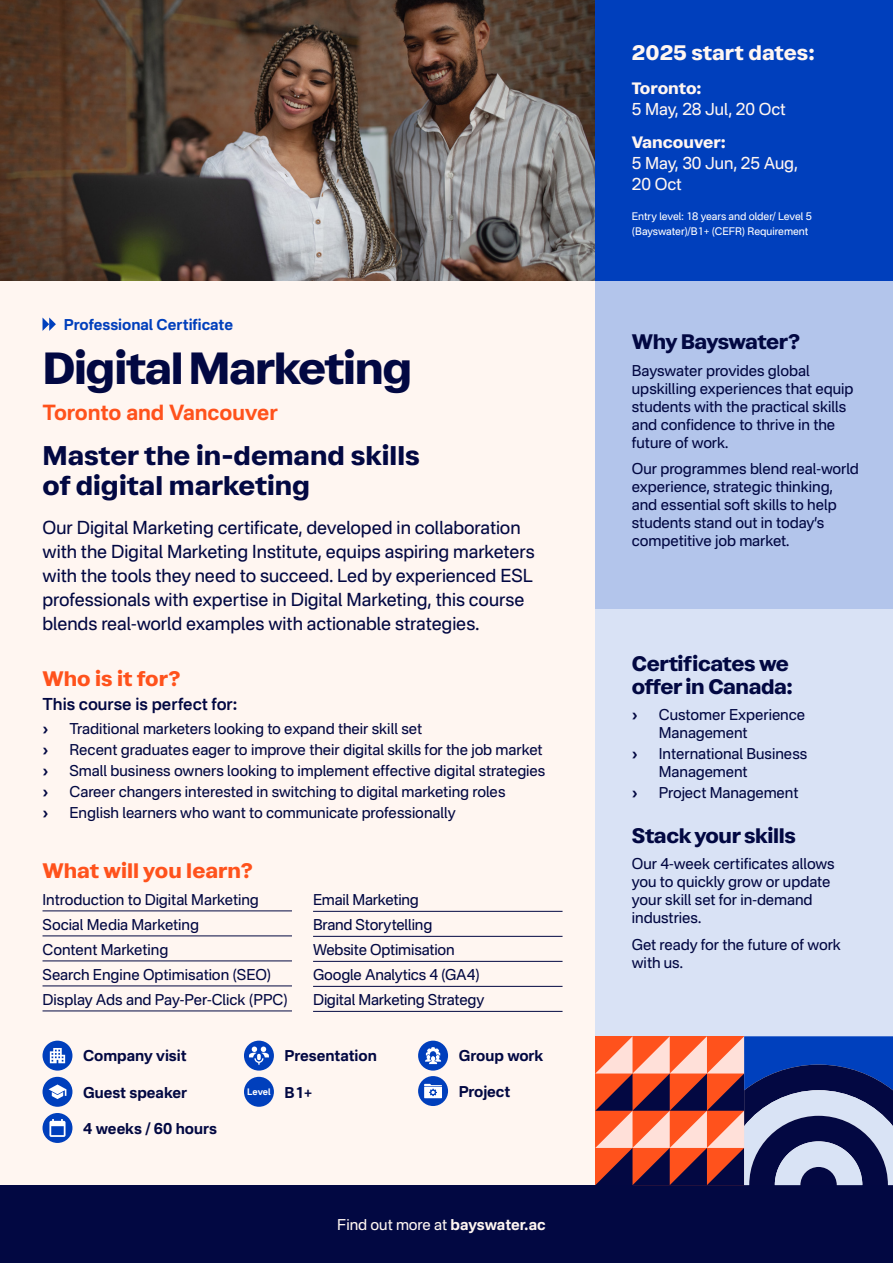
<style>
.page{position:relative;width:893px;height:1263px;background:#fff6f1}
.page>*{position:absolute;margin:0;border:0;box-sizing:border-box;transform-origin:0 0}
.H1_Title{font:700 45px "Atak";letter-spacing:-.03em;color:#020842}
.Large_Body{font:700 27px/30px "Atak";color:#020842}
.Subheader{font:700 21px/22.5px "Atak";letter-spacing:-.02em;color:#020842}
.Subheader-2{font:700 21px "Atak";color:#ff521c}
.t1{font:700 21px "Nacelle";letter-spacing:-.005em;color:#ff521c}
.H1_Title-2{font:700 21px "Atak";color:#fff6f1}
.Large_Body-2{font:18px/24px "Nacelle";color:#020842}
.H1_Title-3{font:16.5px/21px "Nacelle";color:#fff6f1}
.Bullet_List{font:600 16.5px "Nacelle";color:#020842}
.Subheader-3{font:15px/18px "Nacelle";letter-spacing:-.005em;color:#020842}
.Line_List{font:15px "Nacelle";letter-spacing:-.01em;color:#020842}
.Large_Body-3{font:700 15px "Nacelle";color:#020842}
.URL{font:15px "Nacelle";letter-spacing:-.005em;color:#fff6f1}
.Page_Details{font:700 15px "Nacelle";color:#003fbc}
.H1_Title-4{font:10.5px/15px "Nacelle";letter-spacing:-.005em;color:#fff}
.Large_Body-4{font:700 9px "Nacelle";letter-spacing:-.01em;color:#fff}
.s1{font-weight:700}
.s2{font-family:"Atak";font-weight:700}
</style>
<div class="page">
<div style="left:595px;top:280px;width:298px;height:329px;background:#b3c5eb"></div>
<div style="left:595px;top:609px;width:298px;height:444px;background:#d9e2f5"></div>
<img style="left:0;top:0;width:595px;height:280px">
<div style="left:595px;top:0;width:298px;height:280px;background:#003fbc"></div>
<div style="left:0;top:1185px;width:893px;height:78px;background:#020842"></div>
<hr style="left:43px;top:910px;width:249px;height:1px;background:#020842">
<hr style="left:43px;top:935px;width:249px;height:1px;background:#020842">
<hr style="left:43px;top:960px;width:249px;height:1px;background:#020842">
<hr style="left:43px;top:985px;width:249px;height:1px;background:#020842">
<hr style="left:43px;top:1010px;width:249px;height:1px;background:#020842">
<hr style="left:313px;top:911px;width:249px;height:1px;background:#020842">
<hr style="left:313px;top:936px;width:249px;height:1px;background:#020842">
<hr style="left:313px;top:961px;width:249px;height:1px;background:#020842">
<hr style="left:313px;top:986px;width:249px;height:1px;background:#020842">
<hr style="left:313px;top:1011px;width:249px;height:1px;background:#020842">
<svg style="left:595px;top:1036px;width:298px;height:149px"></svg>
<div style="left:43px;top:1041px;width:29px;height:29px;background:#003fbc;border-radius:50%"></div>
<svg style="left:50px;top:1048px;width:15px;height:15px"></svg>
<div style="left:244px;top:1077px;width:30px;height:30px;background:#003fbc;border-radius:50%"></div>
<div style="left:244px;top:1041px;width:30px;height:29px;background:#003fbc;border-radius:50%"></div>
<svg style="left:249px;top:1046px;width:20px;height:19px"></svg>
<div style="left:43px;top:1077px;width:29px;height:30px;background:#003fbc;border-radius:50%"></div>
<svg style="left:49px;top:1084px;width:17px;height:15px"></svg>
<div style="left:418px;top:1076px;width:30px;height:30px;background:#003fbc;border-radius:50%"></div>
<div style="left:418px;top:1041px;width:30px;height:29px;background:#003fbc;border-radius:50%"></div>
<div style="left:43px;top:1113px;width:29px;height:30px;background:#003fbc;border-radius:50%"></div>
<svg style="left:49px;top:1119px;width:17px;height:18px"></svg>
<svg style="left:425px;top:1047px;width:16px;height:17px"></svg>
<svg style="left:424px;top:1084px;width:18px;height:14px"></svg>
<svg style="left:43px;top:317px;width:13px;height:14px"></svg>
<p class="Page_Details" style="left:64px;top:315px;width:171px">Professional Certificate</p>
<p class="H1_Title" style="left:43px;top:340px;width:371px">Digital Marketing</p>
<p class="t1" style="left:43px;top:399px;width:237px">Toronto and Vancouver</p>
<p class="Large_Body" style="left:43px;top:440px;width:379px">Master the in-demand skills of digital marketing</p>
<p class="Large_Body-2" style="left:43px;top:515px;width:494px">Our Digital Marketing certificate, developed in collaboration with the Digital Marketing Institute, equips aspiring marketers with the tools they need to succeed. Led by experienced ESL professionals with expertise in Digital Marketing, this course blends real-world examples with actionable strategies.</p>
<p class="Subheader-2" style="left:43px;top:665px;width:139px">Who is it for?</p>
<p class="Bullet_List" style="left:43px;top:694px;width:196px">This course is perfect for:</p>
<p class="Large_Body-3" style="left:43px;top:719px;width:8px">›</p>
<p class="Subheader-3" style="left:70px;top:719px;width:354px">Traditional marketers looking to expand their skill set</p>
<p class="Large_Body-3" style="left:43px;top:740px;width:8px">›</p>
<p class="Subheader-3" style="left:70px;top:740px;width:474px">Recent graduates eager to improve their digital skills for the job market</p>
<p class="Large_Body-3" style="left:43px;top:761px;width:8px">›</p>
<p class="Subheader-3" style="left:70px;top:761px;width:477px">Small business owners looking to implement effective digital strategies</p>
<p class="Large_Body-3" style="left:43px;top:782px;width:8px">›</p>
<p class="Subheader-3" style="left:70px;top:782px;width:437px">Career changers interested in switching to digital marketing roles</p>
<p class="Large_Body-3" style="left:43px;top:803px;width:8px">›</p>
<p class="Subheader-3" style="left:70px;top:803px;width:387px">English learners who want to communicate professionally</p>
<p class="Subheader-2" style="left:43px;top:858px;width:212px">What will you learn?</p>
<p class="Line_List" style="left:43px;top:890px;width:218px">Introduction to Digital Marketing</p>
<p class="Line_List" style="left:43px;top:915px;width:158px">Social Media Marketing</p>
<p class="Line_List" style="left:43px;top:940px;width:127px">Content Marketing</p>
<p class="Line_List" style="left:43px;top:965px;width:230px">Search Engine Optimisation (SEO)</p>
<p class="Line_List" style="left:43px;top:990px;width:247px">Display Ads and Pay-Per-Click (PPC)</p>
<p class="Line_List" style="left:313px;top:891px;width:107px">Email Marketing</p>
<p class="Line_List" style="left:313px;top:916px;width:121px">Brand Storytelling</p>
<p class="Line_List" style="left:313px;top:941px;width:143px">Website Optimisation</p>
<p class="Line_List" style="left:313px;top:966px;width:169px">Google Analytics 4 (GA4)</p>
<p class="Line_List" style="left:313px;top:991px;width:173px">Digital Marketing Strategy</p>
<p class="Large_Body-3" style="left:83px;top:1046px;width:105px">Company visit</p>
<p class="Large_Body-3" style="left:285px;top:1046px;width:94px">Presentation</p>
<p class="Large_Body-3" style="left:459px;top:1046px;width:86px">Group work</p>
<p class="Large_Body-3" style="left:459px;top:1082px;width:53px">Project</p>
<p class="Large_Body-3" style="left:83px;top:1083px;width:106px">Guest speaker</p>
<p class="Large_Body-3" style="left:285px;top:1083px;width:30px">B1+</p>
<p class="Large_Body-4" style="left:247px;top:1086px;width:25px">Level</p>
<p class="Large_Body-3" style="left:83px;top:1119px;width:135px">4 weeks / 60 hours</p>
<p class="URL" style="left:337px;top:1215px;width:210px">Find out more at <span class="s1">bayswater.ac</span></p>
<p class="H1_Title-2" style="left:632px;top:40px;width:184px">2025 start dates:</p>
<p class="H1_Title-3" style="left:632px;top:77px;width:155px"><span class="s2">Toronto:<br></span>5 May, 28 Jul, 20 Oct</p>
<p class="H1_Title-3" style="left:632px;top:131px;width:168px"><span class="s2">Vancouver:<br></span>5 May, 30 Jun, 25 Aug,<br>20 Oct</p>
<p class="H1_Title-4" style="left:632px;top:208px;width:182px">Entry level: 18 years and older/ Level 5 (Bayswater)/B1+ (CEFR) Requirement</p>
<p class="Subheader" style="left:632px;top:331px;width:170px">Why Bayswater?</p>
<p class="Subheader-3" style="left:632px;top:361px;width:223px">Bayswater provides global upskilling experiences that equip students with the practical skills and confidence to thrive in the future of work.</p>
<p class="Subheader-3" style="left:632px;top:460px;width:229px">Our programmes blend real-world experience, strategic thinking, and essential soft skills to help students stand out in today’s competitive job market.</p>
<p class="Subheader" style="left:632px;top:653px;width:163px">Certificates we offer in Canada:</p>
<p class="Large_Body-3" style="left:632px;top:706px;width:8px">›</p>
<p class="Subheader-3" style="left:659px;top:706px;width:148px">Customer Experience<br>Management</p>
<p class="Large_Body-3" style="left:632px;top:745px;width:8px">›</p>
<p class="Subheader-3" style="left:659px;top:745px;width:150px">International Business<br>Management</p>
<p class="Large_Body-3" style="left:632px;top:784px;width:8px">›</p>
<p class="Subheader-3" style="left:659px;top:784px;width:141px">Project Management</p>
<p class="Subheader" style="left:632px;top:824px;width:166px">Stack your skills</p>
<p class="Subheader-3" style="left:632px;top:855px;width:204px">Our 4-week certificates allows you to quickly grow or update your skill set for in-demand industries.</p>
<p class="Subheader-3" style="left:632px;top:935px;width:211px">Get ready for the future of work with us.</p>
</div>
